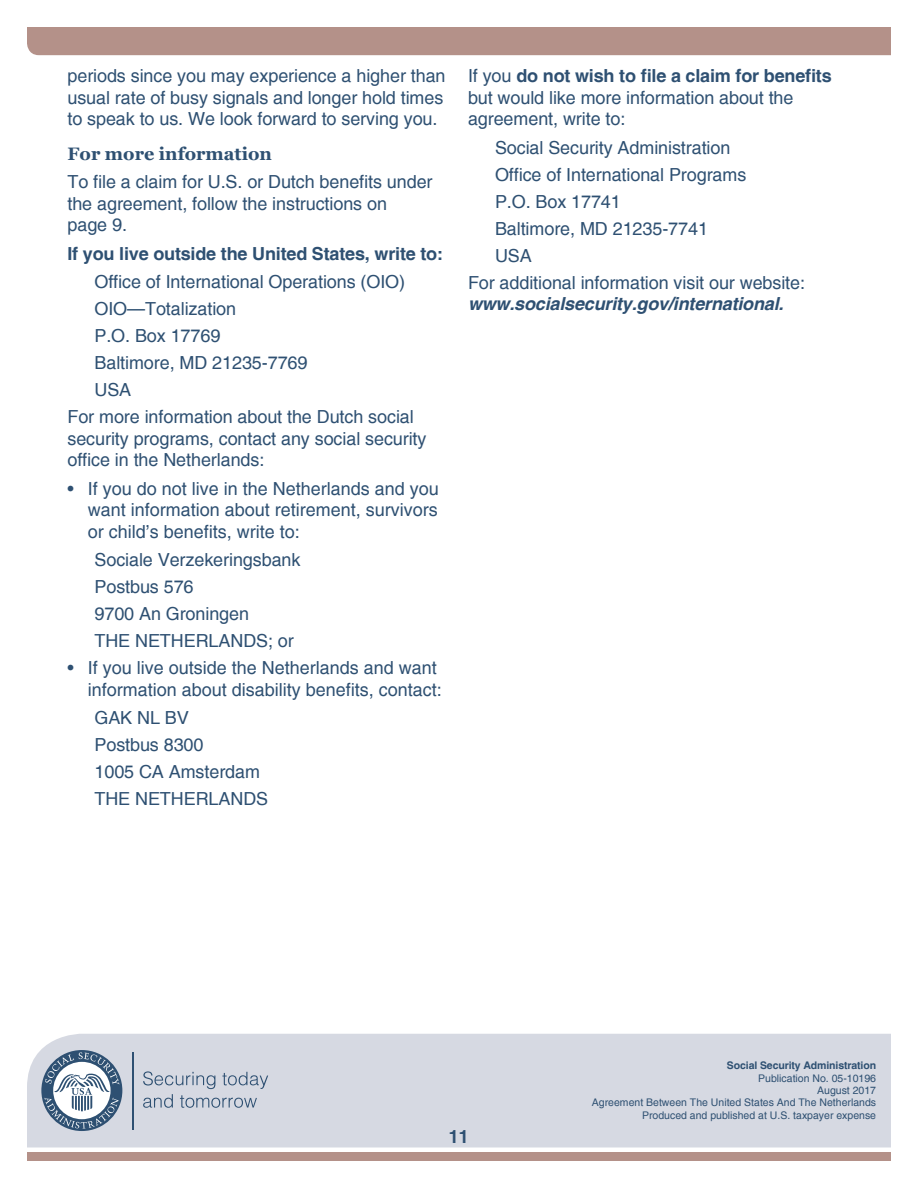
<style>
.page{position:relative;width:918px;height:1188px;background:#fff}
.page>*{position:absolute;margin:0;border:0;box-sizing:border-box;transform-origin:0 0}
.t1{font:18px/21.6px "Helvetica";letter-spacing:-.005em;color:#2e5072}
.t2{font:700 18px "Helvetica";letter-spacing:-.01em;color:#2e5072}
.t3{font:700 18px "Georgia";color:#2e5072}
.t4{font:10.5px "Helvetica";color:#2e5072}
.t5{font:700 10.5px "Helvetica";letter-spacing:-.01em;color:#2e5072}
.s1{font-weight:700}
.s2{font-weight:700;font-style:italic}
</style>
<div class="page">
<div style="left:27px;top:27px;width:864px;height:28px;background:#b49189"></div>
<div style="left:27px;top:1034px;width:864px;height:113px;background:#d6d9e2"></div>
<div style="left:27px;top:1153px;width:864px;height:8px;background:#b49189"></div>
<div style="left:41px;top:1050px;width:81px;height:81px;background:#2e5072;border-radius:50%"></div>
<svg style="left:44px;top:1052px;width:75px;height:77px"></svg>
<hr style="left:132px;top:1052px;width:1px;height:77px;background:#2e5072">
<svg style="left:143px;top:1071px;width:125px;height:37px;background:#bcc4d0"></svg>
<p class="t1" style="left:68px;top:66px;width:380px">periods since you may experience a higher than usual rate of busy signals and longer hold times to speak to us. We look forward to serving you.</p>
<h2 class="t3" style="left:68px;top:142px;width:206px">For more information</h2>
<p class="t1" style="left:68px;top:172px;width:367px">To file a claim for U.S. or Dutch benefits under the agreement, follow the instructions on<br>page 9.</p>
<p class="t2" style="left:68px;top:242px;width:377px">If you live outside the United States, write to:</p>
<p class="t1" style="left:94px;top:272px;width:312px">Office of International Operations (OIO)</p>
<p class="t1" style="left:94px;top:299px;width:143px">OIO—Totalization</p>
<p class="t1" style="left:94px;top:326px;width:127px">P.O. Box 17769</p>
<p class="t1" style="left:94px;top:353px;width:215px">Baltimore, MD 21235-7769</p>
<p class="t1" style="left:94px;top:380px;width:38px">USA</p>
<p class="t1" style="left:68px;top:407px;width:361px">For more information about the Dutch social security programs, contact any social security office in the Netherlands:</p>
<p class="t1" style="left:88px;top:478px;width:353px;text-align:justify;text-indent:-20px">• If you do not live in the Netherlands and you want information about retirement, survivors or child’s benefits, write to:</p>
<p class="t1" style="left:94px;top:550px;width:208px">Sociale Verzekeringsbank</p>
<p class="t1" style="left:94px;top:577px;width:101px">Postbus 576</p>
<p class="t1" style="left:94px;top:604px;width:156px">9700 An Groningen</p>
<p class="t1" style="left:94px;top:631px;width:201px">THE NETHERLANDS; or</p>
<p class="t1" style="left:68px;top:658px;width:376px;text-align:right">• If you live outside the Netherlands and want information about disability benefits, contact:</p>
<p class="t1" style="left:94px;top:708px;width:96px">GAK NL BV</p>
<p class="t1" style="left:94px;top:735px;width:111px">Postbus 8300</p>
<p class="t1" style="left:94px;top:762px;width:167px">1005 CA Amsterdam</p>
<p class="t1" style="left:94px;top:789px;width:175px">THE NETHERLANDS</p>
<p class="t1" style="left:468px;top:66px;width:365px">If you <span class="s1">do not wish to file a claim for benefits </span>but would like more information about the agreement, write to:</p>
<p class="t1" style="left:495px;top:137px;width:237px">Social Security Administration</p>
<p class="t1" style="left:495px;top:164px;width:253px">Office of International Programs</p>
<p class="t1" style="left:495px;top:191px;width:127px">P.O. Box 17741</p>
<p class="t1" style="left:495px;top:218px;width:215px">Baltimore, MD 21235-7741</p>
<p class="t1" style="left:495px;top:245px;width:38px">USA</p>
<p class="t1" style="left:468px;top:272px;width:339px">For additional information visit our website: <span class="s2">www.socialsecurity.gov/international.</span></p>
<p class="t5" style="left:727px;top:1059px;width:151px">Social Security Administration</p>
<p class="t4" style="left:758px;top:1072px;width:119px">Publication No. 05-10196</p>
<p class="t4" style="left:817px;top:1084px;width:60px">August 2017</p>
<p class="t4" style="left:592px;top:1097px;width:286px">Agreement Between The United States And The Netherlands</p>
<p class="t4" style="left:642px;top:1109px;width:236px">Produced and published at U.S. taxpayer expense</p>
<p class="t2" style="left:449px;top:1125px;width:22px">11</p>
</div>
